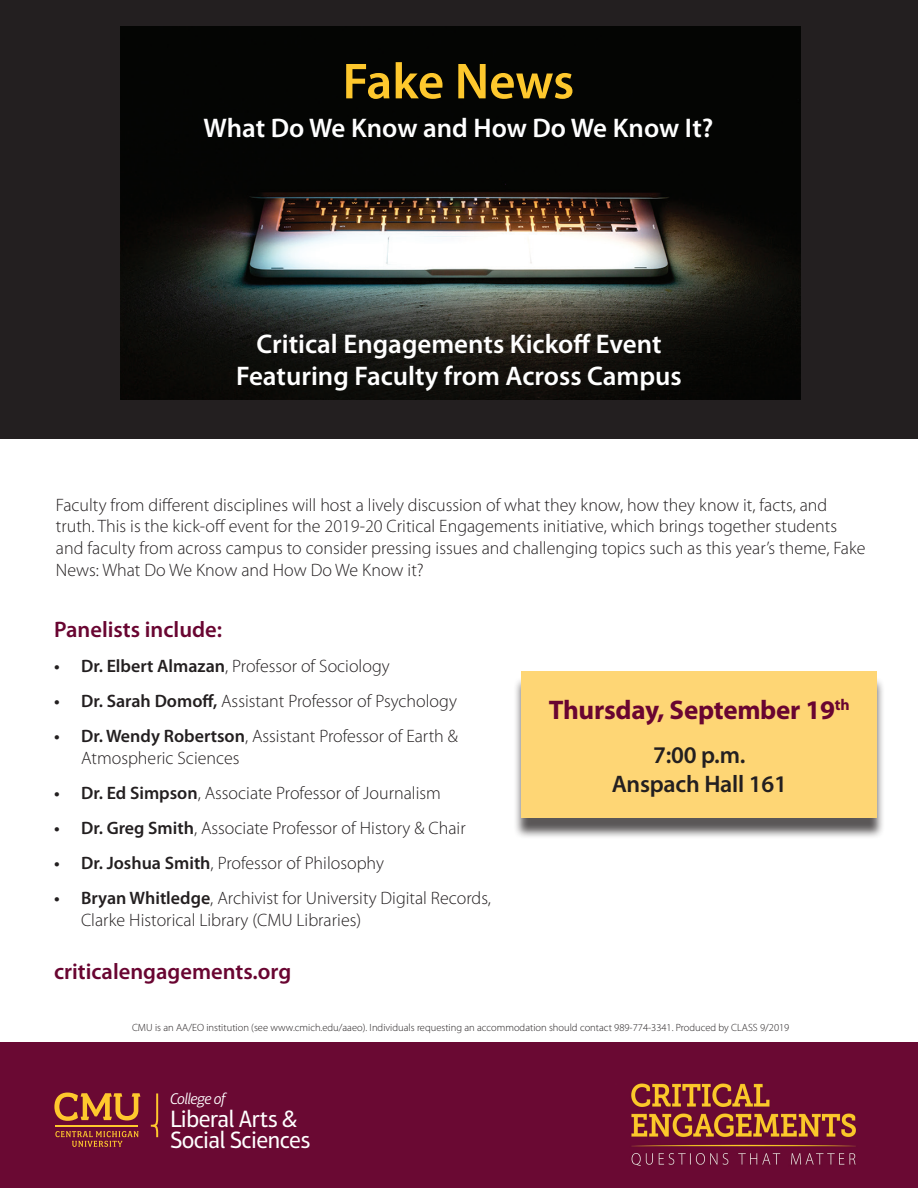
<style>
.page{position:relative;width:918px;height:1188px;background:#fff}
.page>*{position:absolute;margin:0;border:0;box-sizing:border-box;transform-origin:0 0}
.t1{font:600 51px "Myriad Pro";letter-spacing:-.005em;color:#fec82d}
.t2{font:600 27px/32.4px "Myriad Pro";color:#fff;text-align:center}
.Body_text{font:700 27px "Myriad Pro";letter-spacing:-.01em;color:#690531}
.t3{font:24px/21px "Aptifer Sans LT Pro";letter-spacing:-.03em;color:#fff}
.Body_text-2{font:600 24px/28.8px "Myriad Pro";letter-spacing:-.01em;color:#231f20;text-align:center}
.t4{font:600 22.5px "Myriad Pro";color:#690531}
.t5{font:300 18px/21.6px "Myriad Pro";color:#231f20}
.t6{font:italic 300 15.75px "Aptifer Sans LT Pro";letter-spacing:-.04em;color:#fff}
.t7{font:300 10.5px "Myriad Pro";color:#231f20}
.s1{font-weight:600}
</style>
<div class="page">
<div style="left:513px;top:677px;width:372px;height:163px;background:#231f20;opacity:.75"></div>
<div style="left:522px;top:671px;width:355px;height:147px;background:#fed675"></div>
<div style="left:0;top:0;width:918px;height:438px;background:#231f20"></div>
<img style="left:121px;top:26px;width:680px;height:374px">
<div style="left:0;top:1043px;width:918px;height:145px;background:#6a0933"></div>
<img style="left:631px;top:1083px;width:225px;height:83px">
<svg style="left:151px;top:1093px;width:7px;height:44px"></svg>
<hr style="left:55px;top:1125px;width:83px;height:2px;background:#fec82d">
<svg style="left:54px;top:1093px;width:86px;height:28px"></svg>
<svg style="left:55px;top:1131px;width:84px;height:16px"></svg>
<p class="t1" style="left:343px;top:49px;width:233px">Fake News</p>
<p class="t2" style="left:203px;top:111px;width:511px">What Do We Know and How Do We Know It?</p>
<p class="t2" style="left:236px;top:327px;width:447px">Critical Engagements Kickoff Event<br>Featuring Faculty from Across Campus</p>
<p class="t5" style="left:56px;top:494px;width:811px">Faculty from different disciplines will host a lively discussion of what they know, how they know it, facts, and truth. This is the kick-off event for the 2019-20 Critical Engagements initiative, which brings together students and faculty from across campus to consider pressing issues and challenging topics such as this year’s theme, Fake News: What Do We Know and How Do We Know it?</p>
<p class="t4" style="left:54px;top:615px;width:170px">Panelists include:</p>
<p class="t5" style="left:54px;top:655px;width:337px"><span class="s1">• Dr. Elbert Almazan</span>, Professor of Sociology</p>
<p class="t5" style="left:54px;top:690px;width:404px"><span class="s1">• Dr. Sarah Domoff,</span> Assistant Professor of Psychology</p>
<p class="t5" style="left:81px;top:725px;width:378px;text-indent:-27px"><span class="s1">• Dr. Wendy Robertson</span>, Assistant Professor of Earth &amp;<br>Atmospheric Sciences</p>
<p class="t5" style="left:54px;top:782px;width:389px"><span class="s1">• Dr. Ed Simpson</span>, Associate Professor of Journalism</p>
<p class="t5" style="left:54px;top:817px;width:413px"><span class="s1">• Dr. Greg Smith</span>, Associate Professor of History &amp; Chair</p>
<p class="t5" style="left:54px;top:852px;width:332px"><span class="s1">• Dr. Joshua Smith</span>, Professor of Philosophy</p>
<p class="t5" style="left:81px;top:887px;width:412px;text-indent:-27px"><span class="s1">• Bryan Whitledge</span>, Archivist for University Digital Records,<br>Clarke Historical Library (CMU Libraries)</p>
<p class="t4" style="left:54px;top:957px;width:239px">criticalengagements.org</p>
<p class="Body_text" style="left:549px;top:693px;width:302px">Thursday, September 19<sup>th</sup></p>
<p class="Body_text-2" style="left:612px;top:740px;width:177px">7:00 p.m.<br>Anspach Hall 161</p>
<p class="t7" style="left:132px;top:1022px;width:659px">CMU is an AA/EO institution (see www.cmich.edu/aaeo). Individuals requesting an accommodation should contact 989-774-3341. Produced by CLASS 9/2019</p>
<p class="t6" style="left:170px;top:1090px;width:57px">College of</p>
<p class="t3" style="left:170px;top:1109px;width:142px">Liberal Arts &amp;<br>Social Sciences</p>
</div>
